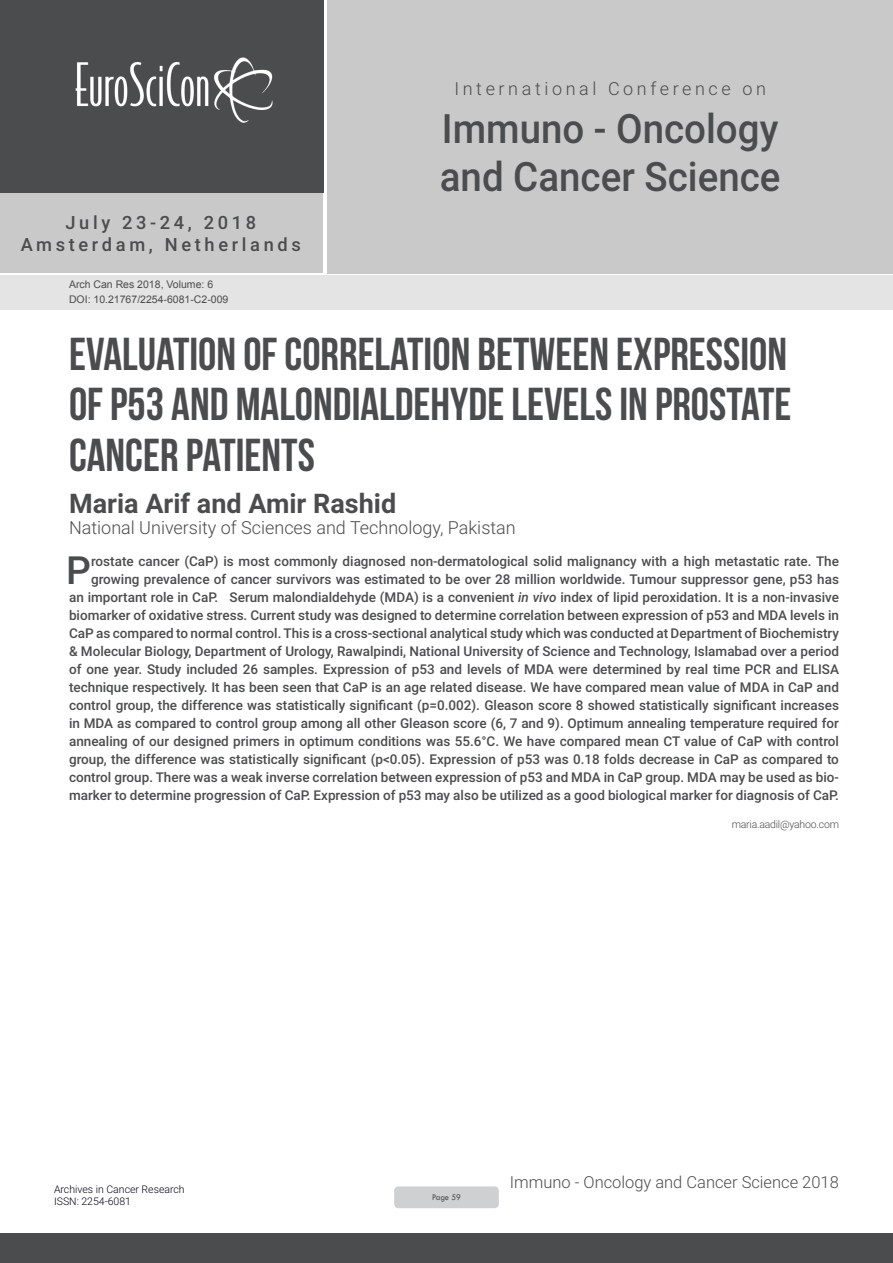
<style>
.page{position:relative;width:893px;height:1263px;background:#fff}
.page>*{position:absolute;margin:0;border:0;box-sizing:border-box;transform-origin:0 0}
.t1{font:46.05px/50.7px "Bebas Neue";color:#4b4c4d;text-align:justify}
.t2{font:500 40.5px/48.6px "Roboto";color:#4b4c4d;scale:.95 1}
.Abstract{font:500 38.85px "Roboto";color:#4b4c4d}
.t3{font:700 27px "Roboto";color:#4b4c4d}
.t4{font:500 18.3px/21.9px "Roboto";letter-spacing:.2em;color:#4b4c4d;text-align:center}
.t5{font:300 18px "Roboto";color:#4b4c4d}
.t6{font:300 18px "Roboto";letter-spacing:.2em;color:#4b4c4d}
.t7{font:300 16.5px "Roboto";color:#4b4c4d}
.Abstract-2{font:500 13.5px/18px "Roboto";color:#4b4c4d;text-align:right}
.t8{font:10.5px "Arial";color:#4b4c4d}
.t9{font:300 10.5px/12.6px "Roboto";color:#000017}
.Biography{font:300 10.5px "Roboto";letter-spacing:-.02em;color:#4b4c4d}
.t10{font:9px "Tw Cen";letter-spacing:-.02em;color:#4b4c4d;scale:.95 1}
.s1{font-style:italic}
</style>
<div class="page">
<div style="left:0;top:0;width:323px;height:193px;background:#4b4c4d"></div>
<div style="left:0;top:193px;width:322px;height:80px;background:#c9c9c9"></div>
<div style="left:327px;top:0;width:566px;height:273px;background:#c9c9c9"></div>
<img style="left:75px;top:57px;width:198px;height:66px">
<div style="left:0;top:1233px;width:893px;height:30px;background:#4b4c4d"></div>
<div style="left:1px;top:275px;width:892px;height:35px;background:#e4e4e4"></div>
<div style="left:394px;top:1186px;width:105px;height:22px;background:#cfd0d2;border-radius:4px"></div>
<h3 class="t4" style="left:21px;top:211px;width:282px">July 23-24, 2018<br>Amsterdam, Netherlands</h3>
<p class="t8" style="left:69px;top:278px;width:146px">Arch Can Res 2018, Volume: 6</p>
<p class="t8" style="left:69px;top:292px;width:161px">DOI: 10.21767/2254-6081-C2-009</p>
<h3 class="t6" style="left:454px;top:76px;width:313px">International Conference on</h3>
<h2 class="t2" style="left:440px;top:103px;width:360px">Immuno - Oncology and Cancer Science</h2>
<p class="t1" style="left:69px;top:328px;width:724px">EVALUATION OF CORRELATION BETWEEN EXPRESSION OF P53 AND MALONDIALDEHYDE LEVELS IN PROSTATE CANCER PATIENTS</p>
<p class="t3" style="left:69px;top:484px;width:329px">Maria Arif and Amir Rashid</p>
<p class="t5" style="left:69px;top:515px;width:448px">National University of Sciences and Technology, Pakistan</p>
<p class="Abstract-2" style="left:69px;top:551px;width:771px">rostate cancer (CaP) is most commonly diagnosed non-dermatological solid malignancy with a high metastatic rate. The growing prevalence of cancer survivors was estimated to be over 28 million worldwide. Tumour suppressor gene, p53 has<br>an important role in CaP. Serum malondialdehyde (MDA) is a convenient <span class="s1">in vivo</span> index of lipid peroxidation. It is a non-invasive biomarker of oxidative stress. Current study was designed to determine correlation between expression of p53 and MDA levels in CaP as compared to normal control. This is a cross-sectional analytical study which was conducted at Department of Biochemistry &amp; Molecular Biology, Department of Urology, Rawalpindi, National University of Science and Technology, Islamabad over a period of one year. Study included 26 samples. Expression of p53 and levels of MDA were determined by real time PCR and ELISA technique respectively. It has been seen that CaP is an age related disease. We have compared mean value of MDA in CaP and control group, the difference was statistically significant (p=0.002). Gleason score 8 showed statistically significant increases in MDA as compared to control group among all other Gleason score (6, 7 and 9). Optimum annealing temperature required for annealing of our designed primers in optimum conditions was 55.6°C. We have compared mean CT value of CaP with control group, the difference was statistically significant (p&lt;0.05). Expression of p53 was 0.18 folds decrease in CaP as compared to control group. There was a weak inverse correlation between expression of p53 and MDA in CaP group. MDA may be used as bio&shy;marker to determine progression of CaP. Expression of p53 may also be utilized as a good biological marker for diagnosis of CaP.</p>
<p class="Biography" style="left:732px;top:817px;width:109px">maria.aadil@yahoo.com</p>
<p class="Abstract" style="left:66px;top:543px;width:26px">P</p>
<p class="t9" style="left:54px;top:1182px;width:132px">Archives in Cancer Research<br>ISSN: 2254-6081</p>
<p class="t10" style="left:432px;top:1192px;width:32px">Page 59</p>
<p class="t7" style="left:510px;top:1170px;width:331px">Immuno - Oncology and Cancer Science 2018</p>
</div>
